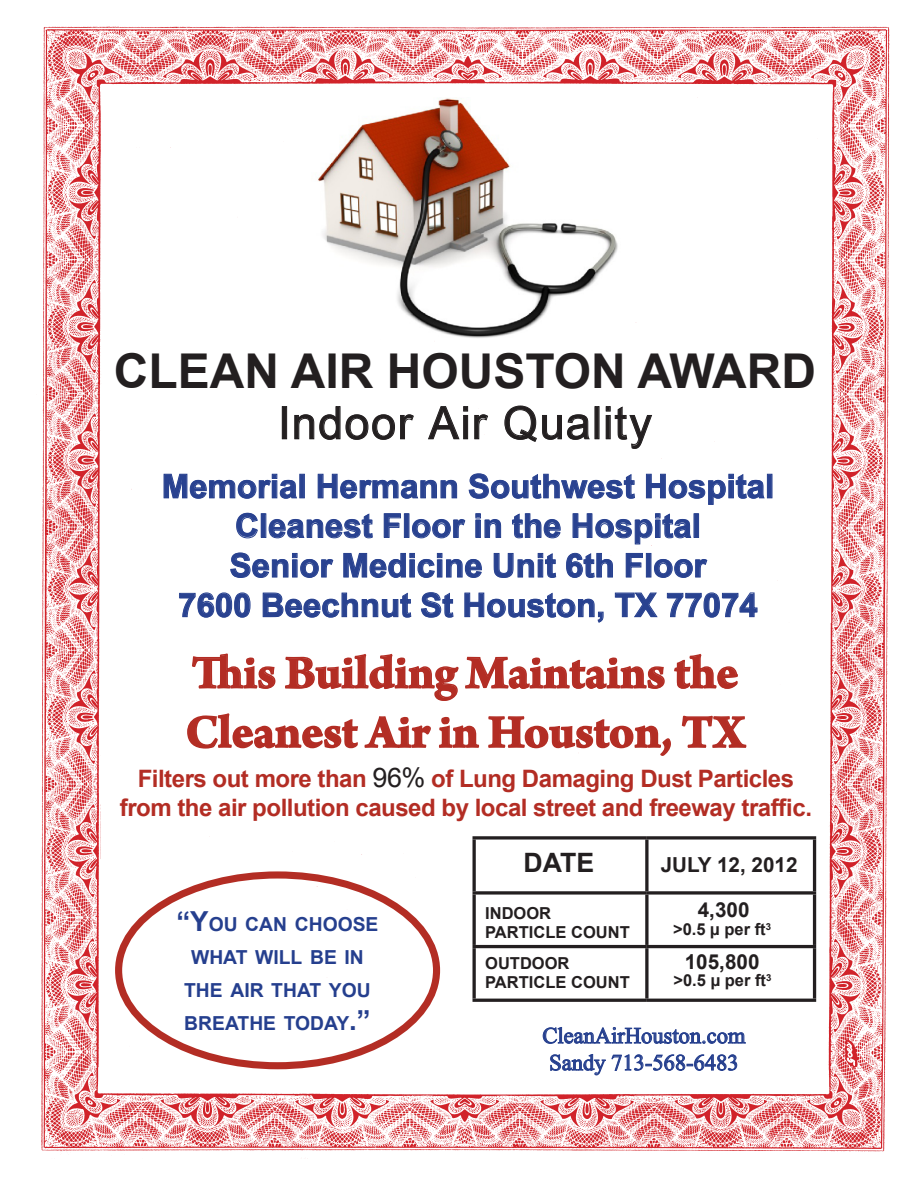
<style>
.page{position:relative;width:918px;height:1188px;background:#fff}
.page>*{position:absolute;margin:0;border:0;box-sizing:border-box;transform-origin:0 0}
.t1{font:700 49.5px "Arno Pro";letter-spacing:-.005em;color:#b32d24}
.t2{font:700 48px "Arial";color:#231f20}
.t3{font:45px "Arial";letter-spacing:.03em;color:#231f20}
.t4{font:700 33px "Arial";color:#294290}
.t5{font:700 26.7px "Arial";color:#231f20}
.t6{font:700 24px "Arial";letter-spacing:-.02em;color:#b32d24}
.t7{font:22.5px "Times New Roman";color:#253f8e}
.t8{font:700 20.7px "Arial";color:#231f20}
.t9{font:700 19.35px/33.2px "Arial";color:#253f8e;text-align:center}
.t10{font:700 16.5px "Arial";color:#231f20}
.s1{font-weight:400;font-size:27px;color:#231f20}
.s2{font-size:27.6px}
</style>
<div class="page">
<img style="left:41px;top:26px;width:849px;height:1126px">
<div style="left:282px;top:406px;width:5px;height:33px;border:1px solid #231f20"></div>
<svg style="left:294px;top:406px;width:120px;height:34px"></svg>
<svg style="left:428px;top:406px;width:40px;height:34px"></svg>
<div style="left:463px;top:415px;width:5px;height:24px;border:1px solid #231f20"></div>
<svg style="left:474px;top:414px;width:14px;height:26px"></svg>
<svg style="left:504px;top:405px;width:86px;height:37px"></svg>
<svg style="left:606px;top:406px;width:47px;height:43px"></svg>
<svg style="left:163px;top:472px;width:135px;height:27px"></svg>
<div style="left:299px;top:474px;width:6px;height:24px;border:1px solid #253f8e"></div>
<svg style="left:317px;top:473px;width:141px;height:26px"></svg>
<svg style="left:468px;top:473px;width:167px;height:26px"></svg>
<svg style="left:646px;top:473px;width:119px;height:32px"></svg>
<div style="left:767px;top:474px;width:5px;height:24px;border:1px solid #253f8e"></div>
<svg style="left:236px;top:513px;width:22px;height:26px"></svg>
<div style="left:261px;top:513px;width:5px;height:25px;border:1px solid #253f8e"></div>
<svg style="left:268px;top:513px;width:105px;height:26px"></svg>
<svg style="left:383px;top:513px;width:18px;height:25px"></svg>
<div style="left:404px;top:513px;width:5px;height:25px;border:1px solid #253f8e"></div>
<svg style="left:412px;top:519px;width:54px;height:20px"></svg>
<svg style="left:475px;top:513px;width:27px;height:25px"></svg>
<svg style="left:512px;top:513px;width:49px;height:26px"></svg>
<svg style="left:572px;top:513px;width:120px;height:32px"></svg>
<div style="left:694px;top:513px;width:5px;height:25px;border:1px solid #253f8e"></div>
<svg style="left:179px;top:551px;width:579px;height:256px"></svg>
<img style="left:312px;top:98px;width:309px;height:241px">
<div style="left:115px;top:871px;width:325px;height:198px;border:7px solid #b32d24;border-radius:50%"></div>
<svg style="left:542px;top:1025px;width:204px;height:21px"></svg>
<svg style="left:550px;top:1054px;width:188px;height:22px"></svg>
<svg style="left:472px;top:836px;width:175px;height:4px"></svg>
<svg style="left:472px;top:840px;width:4px;height:51px"></svg>
<svg style="left:647px;top:836px;width:169px;height:4px"></svg>
<svg style="left:645px;top:840px;width:4px;height:51px"></svg>
<hr style="left:813px;top:840px;width:3px;height:51px;background:#231f20">
<svg style="left:472px;top:891px;width:175px;height:4px"></svg>
<svg style="left:472px;top:895px;width:4px;height:50px"></svg>
<svg style="left:647px;top:891px;width:169px;height:4px"></svg>
<svg style="left:645px;top:895px;width:4px;height:50px"></svg>
<hr style="left:813px;top:895px;width:3px;height:50px;background:#231f20">
<hr style="left:472px;top:945px;width:175px;height:3px;background:#231f20">
<svg style="left:472px;top:948px;width:4px;height:51px"></svg>
<hr style="left:647px;top:945px;width:169px;height:3px;background:#231f20">
<svg style="left:645px;top:948px;width:4px;height:51px"></svg>
<hr style="left:813px;top:948px;width:3px;height:51px;background:#231f20">
<hr style="left:472px;top:999px;width:175px;height:3px;background:#231f20">
<hr style="left:647px;top:999px;width:169px;height:3px;background:#231f20">
<p class="t2" style="left:114px;top:339px;width:704px">CLEAN AIR HOUSTON AWARD</p>
<p class="t3" style="left:278px;top:394px;width:375px">Indoor Air Quality</p>
<p class="t4" style="left:162px;top:464px;width:614px">Memorial Hermann Southwest Hospital</p>
<p class="t4" style="left:235px;top:504px;width:467px">Cleanest Floor in the Hospital</p>
<p class="t4" style="left:230px;top:543px;width:478px">Senior Medicine Unit 6th Floor</p>
<p class="t4" style="left:178px;top:583px;width:581px">7600 Beechnut St Houston, TX 77074</p>
<p class="t1" style="left:192px;top:644px;width:548px">This Building Maintains the</p>
<p class="t1" style="left:185px;top:703px;width:561px">Cleanest Air in Houston, TX</p>
<p class="t6" style="left:138px;top:763px;width:658px">Filters out more than <span class="s1">96%</span> of Lung Damaging Dust Particles</p>
<p class="t6" style="left:120px;top:792px;width:694px">from the air pollution caused by local street and freeway traffic.</p>
<p class="t9" style="left:177px;top:908px;width:203px"><span class="s2">“Y</span>OU CAN CHOOSE<br>WHAT WILL BE IN<br>THE AIR THAT YOU<br>BREATHE TODAY<span class="s2">.”</span></p>
<p class="t5" style="left:524px;top:845px;width:72px">DATE</p>
<p class="t10" style="left:485px;top:902px;width:68px">INDOOR</p>
<p class="t10" style="left:485px;top:922px;width:146px">PARTICLE COUNT</p>
<p class="t10" style="left:485px;top:952px;width:86px">OUTDOOR</p>
<p class="t10" style="left:485px;top:972px;width:146px">PARTICLE COUNT</p>
<p class="t8" style="left:661px;top:851px;width:138px">JULY 12, 2012</p>
<p class="t8" style="left:698px;top:896px;width:53px">4,300</p>
<p class="t8" style="left:685px;top:948px;width:76px">105,800</p>
<p class="t10" style="left:674px;top:969px;width:99px">&gt;0.5 µ per ft<sup>3</sup></p>
<p class="t10" style="left:673px;top:919px;width:99px">&gt;0.5 µ per ft<sup>3</sup></p>
<p class="t7" style="left:542px;top:1020px;width:205px">CleanAirHouston.com</p>
<p class="t7" style="left:549px;top:1047px;width:191px">Sandy 713-568-6483</p>
</div>
